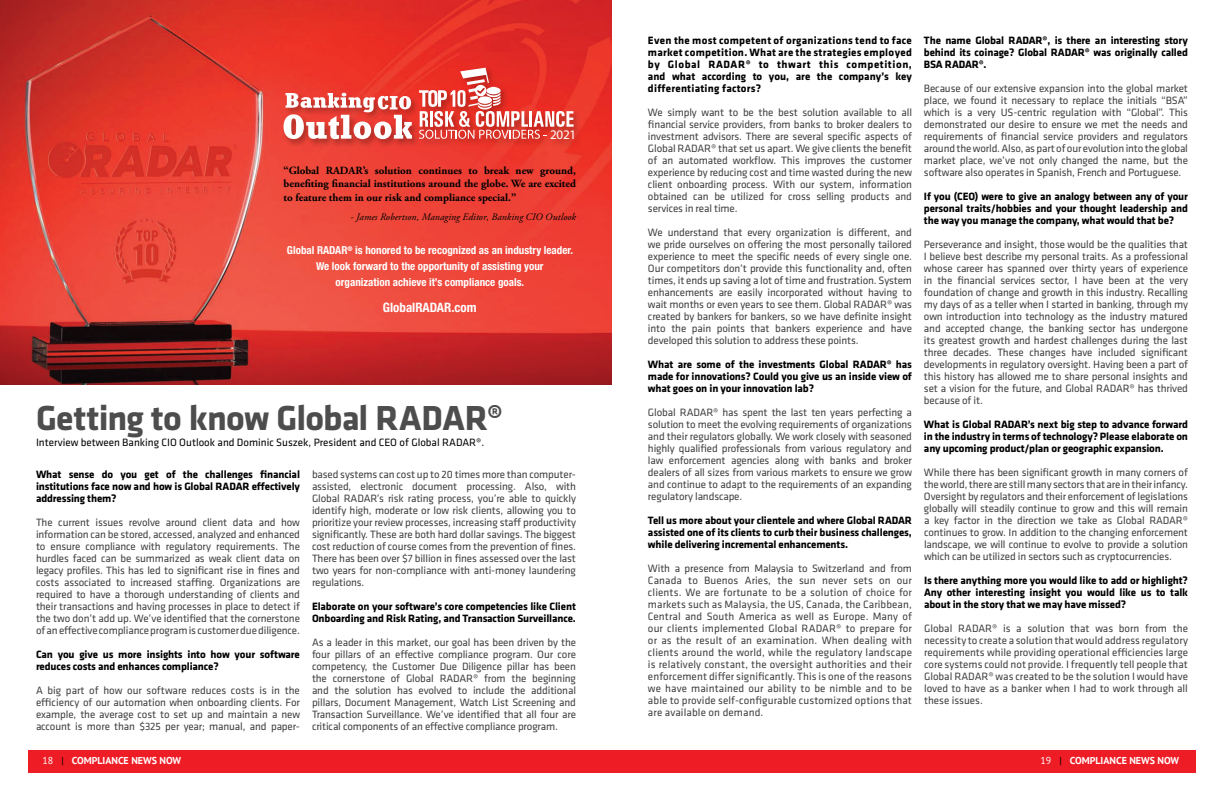
<style>
.page{position:relative;width:1224px;height:792px;background:#fff}
.page>*{position:absolute;margin:0;border:0;box-sizing:border-box;transform-origin:0 0}
.title_small{font:700 36px "Klavika Basic";letter-spacing:-.02em;color:#4d4d4d}
.t1{font:13.2px "Myriad Pro";color:#fff}
.GR{font:700 condensed 13px "Helvetica Neue";color:#fff}
.GR-2{font:11px/12px "Klavika Basic";letter-spacing:-.01em;color:#404040;text-align:justify}
.GR-3{font:700 11px/12px "Klavika Basic";letter-spacing:-.01em;color:#000;text-align:justify}
.GR-4{font:700 11px/13.2px "Adobe Garamond Pro";color:#000;text-align:justify}
.GR-5{font:700 condensed 11px/16px "Helvetica Neue";color:#fff;text-align:center}
.GR-6{font:11px "Klavika Basic";color:#000}
.GR-7{font:italic 10px "Adobe Garamond Pro";letter-spacing:.005em;color:#000}
.t2{font:700 10px "PT Sans";color:#fff}
.s1{font-weight:400}
.s2{font-weight:400;color:#000}
</style>
<div class="page">
<div style="left:612px;top:750px;width:584px;height:22px;background:#ee1c25"></div>
<div style="left:28px;top:750px;width:584px;height:22px;background:#ee1c25"></div>
<img style="left:0;top:0;width:612px;height:384px">
<div style="left:282px;top:66px;width:301px;height:82px;background:#000;opacity:.28"></div>
<svg style="left:284px;top:93px;width:128px;height:46px"></svg>
<svg style="left:419px;top:68px;width:155px;height:71px"></svg>
<p class="t1" style="left:550px;top:126px;width:28px">2021</p>
<p class="GR-4" style="left:284px;top:164px;width:294px">“Global RADAR’s solution continues to break new ground, benefiting financial institutions around the globe. We are excited to feature them in our risk and compliance special.”</p>
<p class="GR-7" style="left:351px;top:211px;width:227px">- James Robertson, Managing Editor, Banking CIO Outlook</p>
<p class="GR-5" style="left:287px;top:242px;width:288px">Global RADAR<sup>®</sup> is honored to be recognized as an industry leader.</p>
<p class="GR-5" style="left:316px;top:258px;width:229px">We look forward to the opportunity of assisting your organization achieve it’s compliance goals.</p>
<p class="GR" style="left:383px;top:300px;width:95px">GlobalRADAR.com</p>
<p class="title_small" style="left:36px;top:392px;width:469px">Getting to know Global RADAR®</p>
<p class="GR-6" style="left:36px;top:435px;width:450px">Interview between Banking CIO Outlook and Dominic Suszek, President and CEO of Global RADAR®.</p>
<p class="GR-3" style="left:36px;top:468px;width:266px">What sense do you get of the challenges financial institutions face now and how is Global RADAR effectively addressing them?</p>
<p class="GR-2" style="left:36px;top:516px;width:266px">The current issues revolve around client data and how information can be stored, accessed, analyzed and enhanced to ensure compliance with regulatory requirements. The hurdles faced can be summarized as weak client data on legacy profiles. This has led to significant rise in fines and costs associated to increased staffing. Organizations are required to have a thorough understanding of clients and their transactions and having processes in place to detect if the two don’t add up. We’ve identified that the cornerstone of an effective compliance program is customer due diligence.</p>
<p class="GR-3" style="left:36px;top:648px;width:265px">Can you give us more insights into how your software reduces costs and enhances compliance?</p>
<p class="GR-2" style="left:36px;top:684px;width:266px">A big part of how our software reduces costs is in the efficiency of our automation when onboarding clients. For example, the average cost to set up and maintain a new account is more than $325 per year; manual, and paper-</p>
<p class="GR-2" style="left:312px;top:468px;width:266px">based systems can cost up to 20 times more than computer&shy;assisted, electronic document processing. Also, with Global RADAR’s risk rating process, you’re able to quickly identify high, moderate or low risk clients, allowing you to prioritize your review processes, increasing staff productivity significantly. These are both hard dollar savings. The biggest cost reduction of course comes from the prevention of fines.<br>There has been over $7 billion in fines assessed over the last two years for non-compliance with anti-money laundering regulations.</p>
<p class="GR-3" style="left:312px;top:600px;width:265px">Elaborate on your software’s core competencies like Client<br>Onboarding and Risk Rating, and Transaction Surveillance.</p>
<p class="GR-2" style="left:312px;top:636px;width:266px">As a leader in this market, our goal has been driven by the four pillars of an effective compliance program. Our core competency, the Customer Due Diligence pillar has been the cornerstone of Global RADAR® from the beginning and the solution has evolved to include the additional pillars, Document Management, Watch List Screening and Transaction Surveillance. We’ve identified that all four are critical components of an effective compliance program.</p>
<p class="GR-3" style="left:648px;top:34px;width:265px">Even the most competent of organizations tend to face market competition. What are the strategies employed by Global RADAR® to thwart this competition, and what according to you, are the company’s key differentiating factors?</p>
<p class="GR-2" style="left:648px;top:106px;width:266px">We simply want to be the best solution available to all financial service providers, from banks to broker dealers to investment advisors. There are several specific aspects of Global RADAR® that set us apart. We give clients the benefit of an automated workflow. This improves the customer experience by reducing cost and time wasted during the new client onboarding process. With our system, information obtained can be utilized for cross selling products and services in real time.</p>
<p class="GR-2" style="left:648px;top:226px;width:266px">We understand that every organization is different, and we pride ourselves on offering the most personally tailored experience to meet the specific needs of every single one.<br>Our competitors don’t provide this functionality and, often times, it ends up saving a lot of time and frustration. System enhancements are easily incorporated without having to wait months or even years to see them. Global RADAR® was created by bankers for bankers, so we have definite insight into the pain points that bankers experience and have developed this solution to address these points.</p>
<p class="GR-3" style="left:648px;top:358px;width:266px">What are some of the investments Global RADAR® has made for innovations? Could you give us an inside view of what goes on in your innovation lab?</p>
<p class="GR-2" style="left:648px;top:406px;width:266px">Global RADAR® has spent the last ten years perfecting a solution to meet the evolving requirements of organizations and their regulators globally. We work closely with seasoned highly qualified professionals from various regulatory and law enforcement agencies along with banks and broker dealers of all sizes from various markets to ensure we grow and continue to adapt to the requirements of an expanding regulatory landscape.</p>
<p class="GR-3" style="left:648px;top:514px;width:265px">Tell us more about your clientele and where Global RADAR assisted one of its clients to curb their business challenges, while delivering incremental enhancements.</p>
<p class="GR-2" style="left:648px;top:562px;width:266px">With a presence from Malaysia to Switzerland and from Canada to Buenos Aries, the sun never sets on our clients. We are fortunate to be a solution of choice for markets such as Malaysia, the US, Canada, the Caribbean, Central and South America as well as Europe. Many of our clients implemented Global RADAR® to prepare for or as the result of an examination. When dealing with clients around the world, while the regulatory landscape is relatively constant, the oversight authorities and their enforcement differ significantly. This is one of the reasons we have maintained our ability to be nimble and to be able to provide self-configurable customized options that are available on demand.</p>
<p class="GR-3" style="left:924px;top:34px;width:266px">The name Global RADAR®, is there an interesting story behind its coinage? Global RADAR® was originally called BSA RADAR®.</p>
<p class="GR-2" style="left:924px;top:82px;width:266px">Because of our extensive expansion into the global market place, we found it necessary to replace the initials “BSA” which is a very US-centric regulation with “Global”. This demonstrated our desire to ensure we met the needs and requirements of financial service providers and regulators around the world. Also, as part of our evolution into the global market place, we’ve not only changed the name, but the software also operates in Spanish, French and Portuguese.</p>
<p class="GR-3" style="left:924px;top:190px;width:266px">If you (CEO) were to give an analogy between any of your personal traits/hobbies and your thought leadership and the way you manage the company, what would that be?</p>
<p class="GR-2" style="left:924px;top:238px;width:266px">Perseverance and insight, those would be the qualities that I believe best describe my personal traits. As a professional whose career has spanned over thirty years of experience in the financial services sector, I have been at the very foundation of change and growth in this industry. Recalling my days of as a teller when I started in banking, through my own introduction into technology as the industry matured and accepted change, the banking sector has undergone its greatest growth and hardest challenges during the last three decades. These changes have included significant developments in regulatory oversight. Having been a part of this history has allowed me to share personal insights and set a vision for the future, and Global RADAR® has thrived because of it.</p>
<p class="GR-3" style="left:924px;top:418px;width:266px">What is Global RADAR’s next big step to advance forward in the industry in terms of technology? Please elaborate on any upcoming product/plan or geographic expansion.</p>
<p class="GR-2" style="left:924px;top:466px;width:266px">While there has been significant growth in many corners of the world, there are still many sectors that are in their infancy.<br>Oversight by regulators and their enforcement of legislations globally will steadily continue to grow and this will remain a key factor in the direction we take as Global RADAR® continues to grow. In addition to the changing enforcement landscape, we will continue to evolve to provide a solution which can be utilized in sectors such as cryptocurrencies.</p>
<p class="GR-3" style="left:924px;top:574px;width:266px">Is there anything more you would like to add or highlight?<br>Any other interesting insight you would like us to talk about in the story that we may have missed?</p>
<p class="GR-2" style="left:924px;top:622px;width:266px">Global RADAR® is a solution that was born from the necessity to create a solution that would address regulatory requirements while providing operational efficiencies large core systems could not provide. I frequently tell people that Global RADAR® was created to be the solution I would have loved to have as a banker when I had to work through all these issues.</p>
<p class="t2" style="left:42px;top:754px;width:140px"><span class="s1">18</span> <span class="s2">|</span> COMPLIANCE NEWS NOW</p>
<p class="t2" style="left:1040px;top:754px;width:140px"><span class="s1">19</span> <span class="s2">|</span> COMPLIANCE NEWS NOW</p>
</div>
